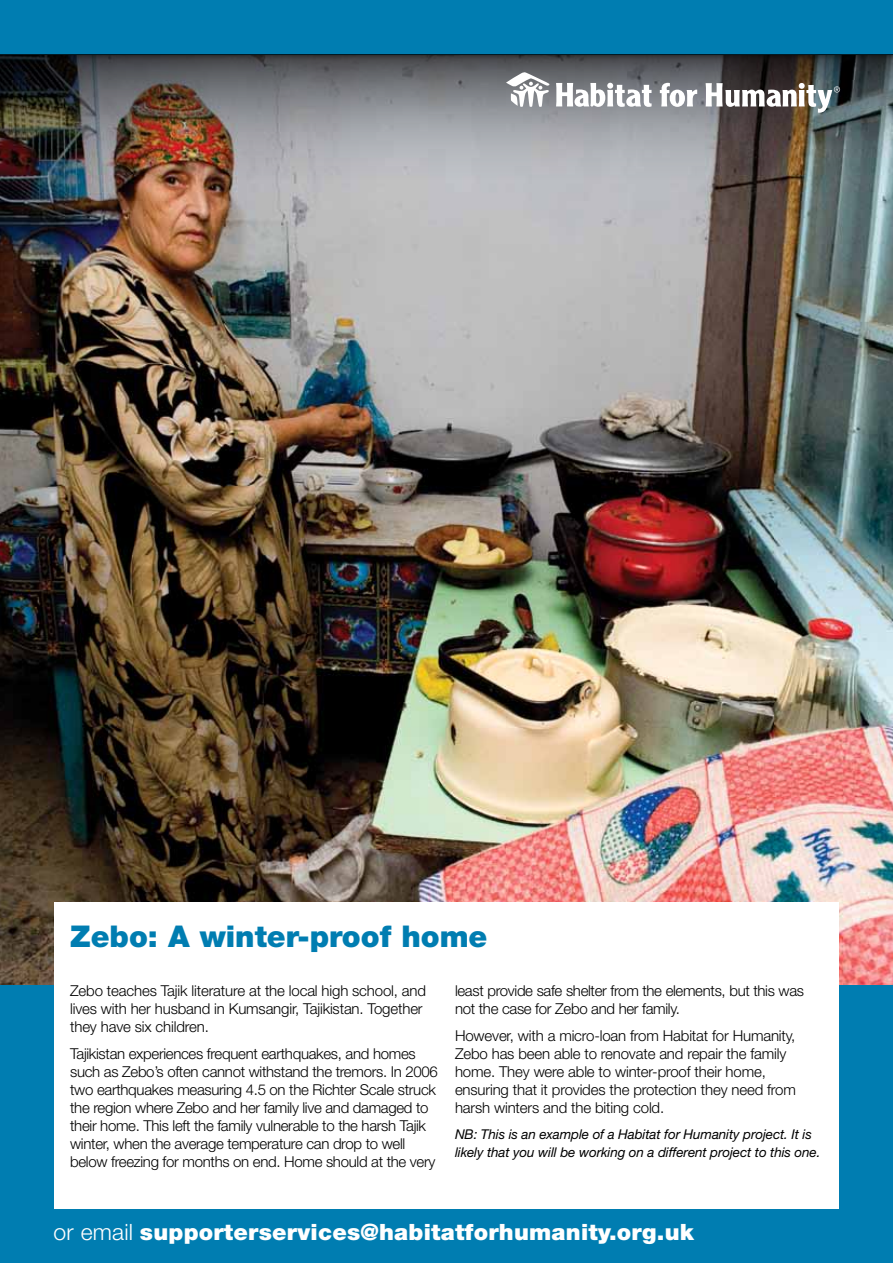
<style>
.page{position:relative;width:893px;height:1263px;background:#007db1}
.page>*{position:absolute;margin:0;border:0;box-sizing:border-box;transform-origin:0 0}
.t1{font:900 30px "Helvetica Neue";color:#007db1}
.t2{font:900 22.5px "Helvetica Neue";letter-spacing:.01em;color:#fff}
.t3{font:300 15px/18px "Helvetica Neue";letter-spacing:-.02em;color:#000}
.t4{font:italic 13.5px/18px "Helvetica Neue";letter-spacing:-.01em;color:#000}
.s1{font-weight:300}
</style>
<div class="page">
<img style="left:0;top:185px;width:893px;height:799px">
<img style="left:0;top:54px;width:893px;height:131px">
<div style="left:54px;top:903px;width:785px;height:306px;background:#fff"></div>
<svg style="left:506px;top:72px;width:44px;height:35px;background:#b1b3b6"></svg>
<svg style="left:556px;top:83px;width:96px;height:24px;background:#c3c5c7"></svg>
<svg style="left:660px;top:83px;width:37px;height:24px"></svg>
<svg style="left:706px;top:83px;width:134px;height:30px;background:#8e8d8c"></svg>
<h1 class="t1" style="left:70px;top:918px;width:419px">Zebo: A winter-proof home</h1>
<p class="t3" style="left:70px;top:982px;width:357px">Zebo teaches Tajik literature at the local high school, and lives with her husband in Kumsangir, Tajikistan. Together they have six children.</p>
<p class="t3" style="left:70px;top:1044px;width:369px">Tajikistan experiences frequent earthquakes, and homes such as Zebo’s often cannot withstand the tremors. In 2006 two earthquakes measuring 4.5 on the Richter Scale struck the region where Zebo and her family live and damaged to their home. This left the family vulnerable to the harsh Tajik winter, when the average temperature can drop to well below freezing for months on end. Home should at the very</p>
<p class="t3" style="left:455px;top:982px;width:351px">least provide safe shelter from the elements, but this was not the case for Zebo and her family.</p>
<p class="t3" style="left:455px;top:1026px;width:342px">However, with a micro-loan from Habitat for Humanity, Zebo has been able to renovate and repair the family home. They were able to winter-proof their home, ensuring that it provides the protection they need from harsh winters and the biting cold.</p>
<p class="t4" style="left:455px;top:1125px;width:367px">NB: This is an example of a Habitat for Humanity project. It is likely that you will be working on a different project to this one.</p>
<h2 class="t2" style="left:54px;top:1218px;width:642px"><span class="s1">or email</span> supporterservices@habitatforhumanity.org.uk</h2>
</div>
